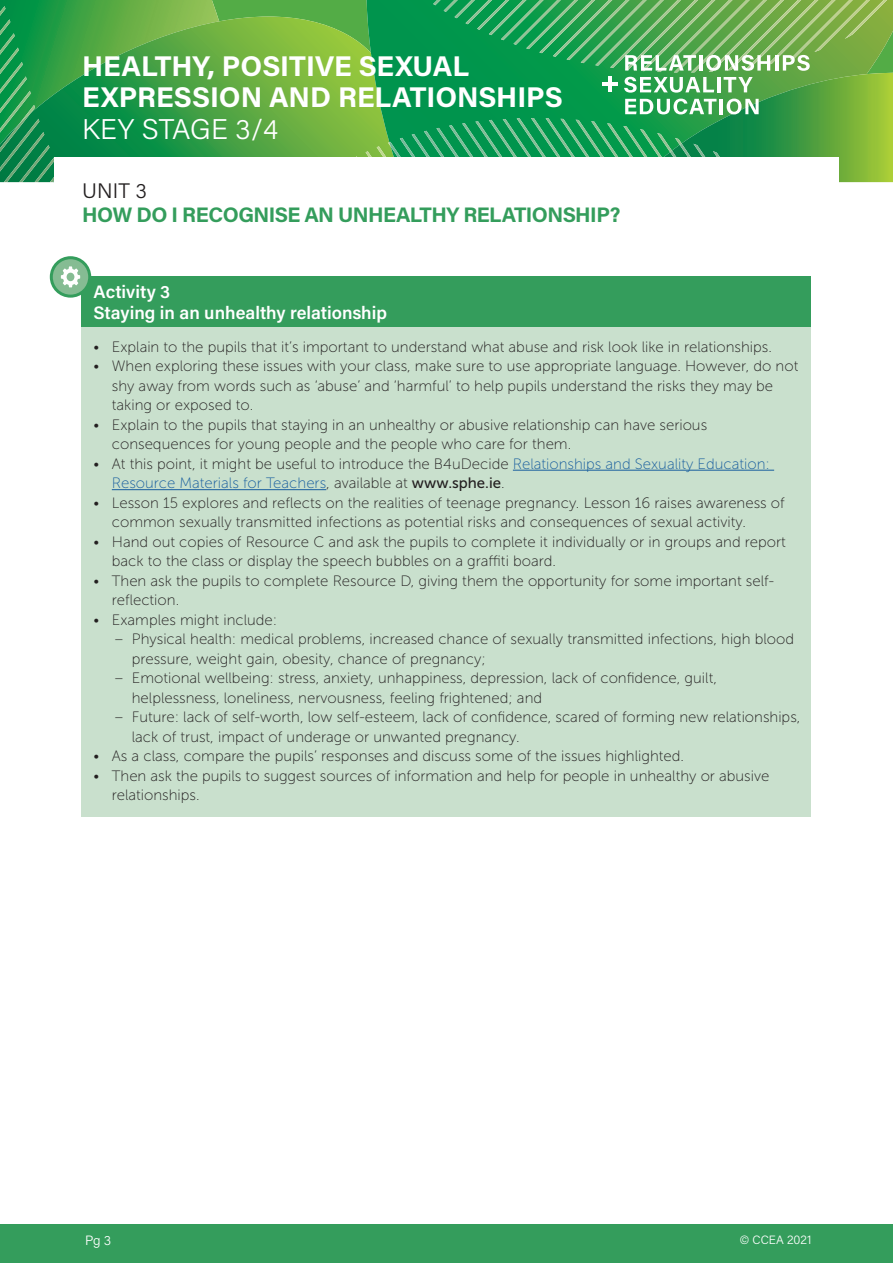
<style>
.page{position:relative;width:893px;height:1263px;background:#fff}
.page>*{position:absolute;margin:0;border:0;box-sizing:border-box;transform-origin:0 0}
.t1{font:700 28.5px/31.5px "Acumin Pro";color:#fff}
.t2{font:300 28.5px "Acumin Pro";letter-spacing:.005em;color:#fff}
.H1_-_Main-title{font:700 21px "Acumin Pro";letter-spacing:-.025em;color:#349d5c}
.H2_-_TeachingActivities-Title{font:300 21px "Acumin Pro";color:#231f20}
.Sub-Activities-1_1_etc{font:600 18px "Acumin Pro";color:#fff}
.t3{font:15px/19.5px "Museo Sans 100";color:#231f20}
.t4{font:300 13.5px "Acumin Pro";color:#fff}
.t5{font:300 12px "Acumin Pro";letter-spacing:.005em;color:#fff}
.s1{color:#175d9e}
.s2{font-family:"Museo Sans 500"}
</style>
<div class="page">
<div style="left:0;top:1225px;width:893px;height:38px;background:#349d5c"></div>
<div style="left:219px;top:0;width:105px;height:17px;background:#53ac46"></div>
<svg style="left:219px;top:17px;width:105px;height:140px;background:#6eb241"></svg>
<svg style="left:0;top:0;width:219px;height:182px;background:#309b48"></svg>
<div style="left:54px;top:157px;width:785px;height:58px;background:#fff"></div>
<svg style="left:324px;top:0;width:569px;height:182px;background:#5cb269"></svg>
<hr style="left:609px;top:76px;width:3px;height:16px;background:#fff">
<hr style="left:603px;top:83px;width:15px;height:3px;background:#fff">
<div style="left:81px;top:276px;width:730px;height:52px;background:#349d5c"></div>
<div style="left:81px;top:328px;width:730px;height:489px;background:#c9e0cd"></div>
<hr style="left:513px;top:470px;width:261px;height:1px;background:#175d9e">
<hr style="left:112px;top:489px;width:214px;height:1px;background:#175d9e">
<svg style="left:51px;top:258px;width:39px;height:38px"></svg>
<div style="left:50px;top:256px;width:41px;height:42px;border:3px solid #349d5c;border-radius:50%"></div>
<svg style="left:61px;top:266px;width:19px;height:21px"></svg>
<h1 class="t1" style="left:82px;top:49px;width:482px">HEALTHY, POSITIVE SEXUAL<br>EXPRESSION AND RELATIONSHIPS</h1>
<h1 class="t2" style="left:82px;top:109px;width:198px">KEY STAGE 3/4</h1>
<p class="H2_-_TeachingActivities-Title" style="left:82px;top:176px;width:66px">UNIT 3</p>
<p class="H1_-_Main-title" style="left:82px;top:200px;width:540px">HOW DO I RECOGNISE AN UNHEALTHY RELATIONSHIP?</p>
<p class="Sub-Activities-1_1_etc" style="left:94px;top:279px;width:78px">Activity 3</p>
<p class="Sub-Activities-1_1_etc" style="left:94px;top:300px;width:295px">Staying in an unhealthy relationship</p>
<p class="t3" style="left:94px;top:337px;width:680px">• Explain to the pupils that it’s important to understand what abuse and risk look like in relationships.</p>
<p class="t3" style="left:112px;top:356px;width:688px;text-indent:-18px">• When exploring these issues with your class, make sure to use appropriate language. However, do not shy away from words such as ‘abuse’ and ‘harmful’ to help pupils understand the risks they may be taking or exposed to.</p>
<p class="t3" style="left:112px;top:415px;width:597px;text-indent:-18px">• Explain to the pupils that staying in an unhealthy or abusive relationship can have serious consequences for young people and the people who care for them.</p>
<p class="t3" style="left:112px;top:454px;width:660px;text-indent:-18px">• At this point, it might be useful to introduce the B4uDecide <span class="s1">Relationships and Sexuality Education:<br>Resource Materials for Teachers</span>, available at <span class="s2">www.sphe.ie</span>.</p>
<p class="t3" style="left:112px;top:493px;width:674px;text-indent:-18px">• Lesson 15 explores and reflects on the realities of teenage pregnancy. Lesson 16 raises awareness of common sexually transmitted infections as potential risks and consequences of sexual activity.</p>
<p class="t3" style="left:112px;top:532px;width:675px;text-indent:-18px">• Hand out copies of Resource C and ask the pupils to complete it individually or in groups and report back to the class or display the speech bubbles on a graffiti board.</p>
<p class="t3" style="left:112px;top:571px;width:664px;text-indent:-18px">• Then ask the pupils to complete Resource D, giving them the opportunity for some important self&shy;reflection.</p>
<p class="t3" style="left:94px;top:610px;width:185px">• Examples might include:</p>
<p class="t3" style="left:132px;top:629px;width:664px;text-indent:-17px">– Physical health: medical problems, increased chance of sexually transmitted infections, high blood pressure, weight gain, obesity, chance of pregnancy;</p>
<p class="t3" style="left:132px;top:668px;width:587px;text-indent:-17px">– Emotional wellbeing: stress, anxiety, unhappiness, depression, lack of confidence, guilt, helplessness, loneliness, nervousness, feeling frightened; and</p>
<p class="t3" style="left:132px;top:707px;width:670px;text-indent:-17px">– Future: lack of self-worth, low self-esteem, lack of confidence, scared of forming new relationships, lack of trust, impact of underage or unwanted pregnancy.</p>
<p class="t3" style="left:94px;top:746px;width:592px">• As a class, compare the pupils’ responses and discuss some of the issues highlighted.</p>
<p class="t3" style="left:112px;top:766px;width:659px;text-indent:-18px">• Then ask the pupils to suggest sources of information and help for people in unhealthy or abusive relationships.</p>
<p class="t4" style="left:85px;top:1231px;width:28px">Pg 3</p>
<p class="t5" style="left:740px;top:1232px;width:73px">© CCEA 2021</p>
</div>
